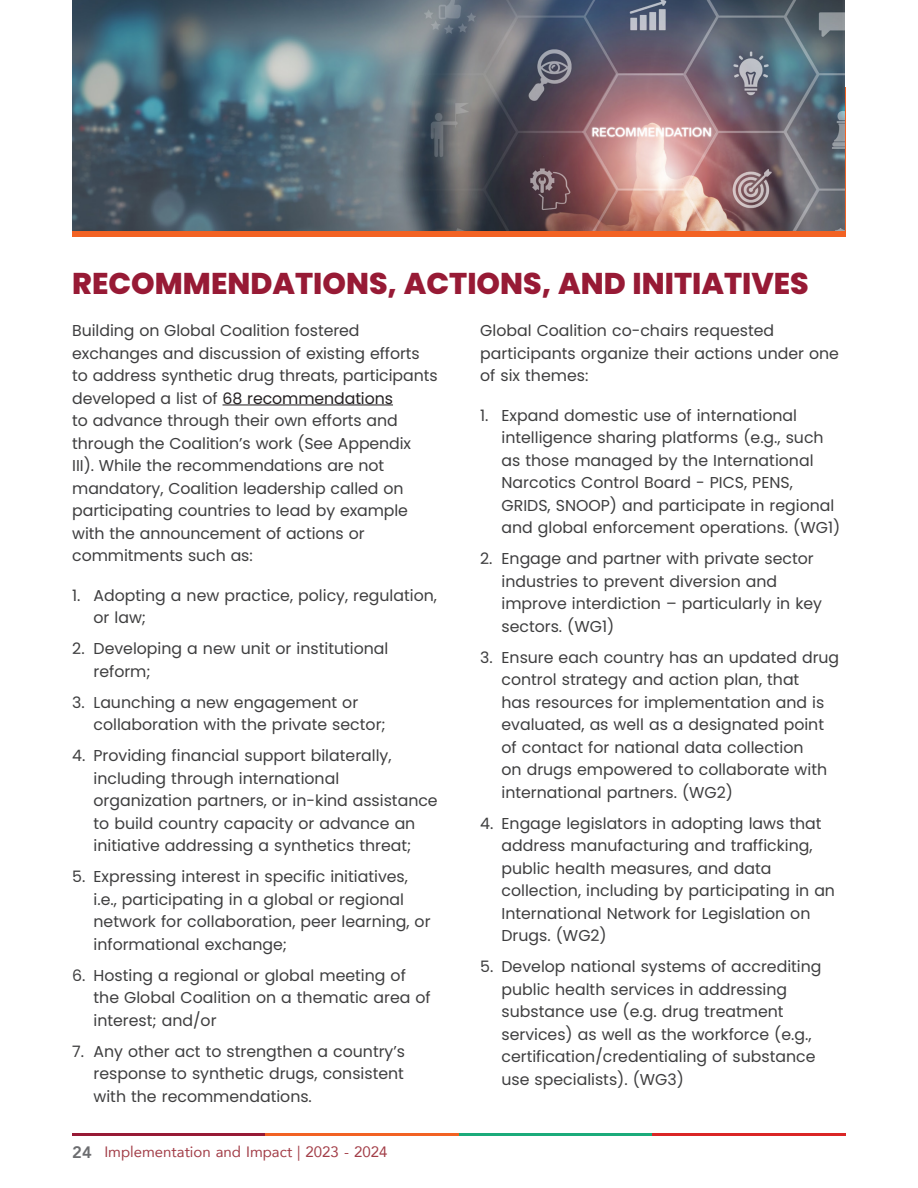
<style>
.page{position:relative;width:918px;height:1188px;background:#fff}
.page>*{position:absolute;margin:0;border:0;box-sizing:border-box;transform-origin:0 0}
.Head_Line_01{font:800 30px "Poppins";color:#971a35}
.Body_Text{font:15.75px/22.5px "Poppins";color:#3e3e3f}
.t1{font:15px "Avenir";color:#a23d47}
.s1{color:#231f20}
.s2{font-weight:800;font-size:16.5px;color:#6c6d70}
</style>
<div class="page">
<hr style="left:72px;top:1133px;width:194px;height:2px;background:#971a35">
<hr style="left:266px;top:1133px;width:193px;height:2px;background:#f26223">
<hr style="left:459px;top:1133px;width:193px;height:2px;background:#1bab7a">
<hr style="left:652px;top:1133px;width:194px;height:2px;background:#da2626">
<div style="left:72px;top:87px;width:774px;height:149px;background:linear-gradient(to right,#f26223,#f26223)"></div>
<hr style="left:223px;top:405px;width:170px;height:1px;background:#231f20">
<img style="left:72px;top:0;width:773px;height:230px">
<p class="Head_Line_01" style="left:72px;top:266px;width:738px">RECOMMENDATIONS, ACTIONS, AND INITIATIVES</p>
<p class="Body_Text" style="left:72px;top:320px;width:367px">Building on Global Coalition fostered exchanges and discussion of existing efforts to address synthetic drug threats, participants developed a list of <span class="s1">68 recommendations<br></span>to advance through their own efforts and through the Coalition’s work (See Appendix<br>III). While the recommendations are not mandatory, Coalition leadership called on participating countries to lead by example with the announcement of actions or commitments such as:</p>
<p class="Body_Text" style="left:94px;top:584px;width:345px;text-indent:-21px">1. Adopting a new practice, policy, regulation, or law;</p>
<p class="Body_Text" style="left:94px;top:638px;width:296px;text-indent:-21px">2. Developing a new unit or institutional reform;</p>
<p class="Body_Text" style="left:94px;top:691px;width:294px;text-indent:-21px">3. Launching a new engagement or collaboration with the private sector;</p>
<p class="Body_Text" style="left:94px;top:745px;width:346px;text-indent:-21px">4. Providing financial support bilaterally, including through international organization partners, or in-kind assistance to build country capacity or advance an initiative addressing a synthetics threat;</p>
<p class="Body_Text" style="left:94px;top:866px;width:339px;text-indent:-21px">5. Expressing interest in specific initiatives, i.e., participating in a global or regional network for collaboration, peer learning, or informational exchange;</p>
<p class="Body_Text" style="left:94px;top:964px;width:339px;text-indent:-21px">6. Hosting a regional or global meeting of the Global Coalition on a thematic area of interest; and/or</p>
<p class="Body_Text" style="left:94px;top:1040px;width:313px;text-align:justify;text-indent:-21px">7. Any other act to strengthen a country’s response to synthetic drugs, consistent with the recommendations.</p>
<p class="Body_Text" style="left:480px;top:320px;width:360px">Global Coalition co-chairs requested participants organize their actions under one of six themes:</p>
<p class="Body_Text" style="left:502px;top:404px;width:340px;text-indent:-21px">1. Expand domestic use of international intelligence sharing platforms (e.g., such as those managed by the International Narcotics Control Board - PICS, PENS, GRIDS, SNOOP) and participate in regional and global enforcement operations. (WG1)</p>
<p class="Body_Text" style="left:502px;top:548px;width:322px;text-indent:-21px">2. Engage and partner with private sector industries to prevent diversion and improve interdiction – particularly in key sectors. (WG1)</p>
<p class="Body_Text" style="left:502px;top:646px;width:339px;text-indent:-21px">3. Ensure each country has an updated drug control strategy and action plan, that<br>has resources for implementation and is evaluated, as well as a designated point of contact for national data collection<br>on drugs empowered to collaborate with international partners. (WG2)</p>
<p class="Body_Text" style="left:502px;top:812px;width:335px;text-indent:-21px">4. Engage legislators in adopting laws that address manufacturing and trafficking, public health measures, and data collection, including by participating in an International Network for Legislation on Drugs. (WG2)</p>
<p class="Body_Text" style="left:502px;top:956px;width:322px;text-indent:-21px">5. Develop national systems of accrediting public health services in addressing substance use (e.g. drug treatment services) as well as the workforce (e.g., certification/credentialing of substance use specialists). (WG3)</p>
<p class="t1" style="left:72px;top:1140px;width:317px"><span class="s2">24</span> Implementation and Impact | 2023 - 2024</p>
</div>
